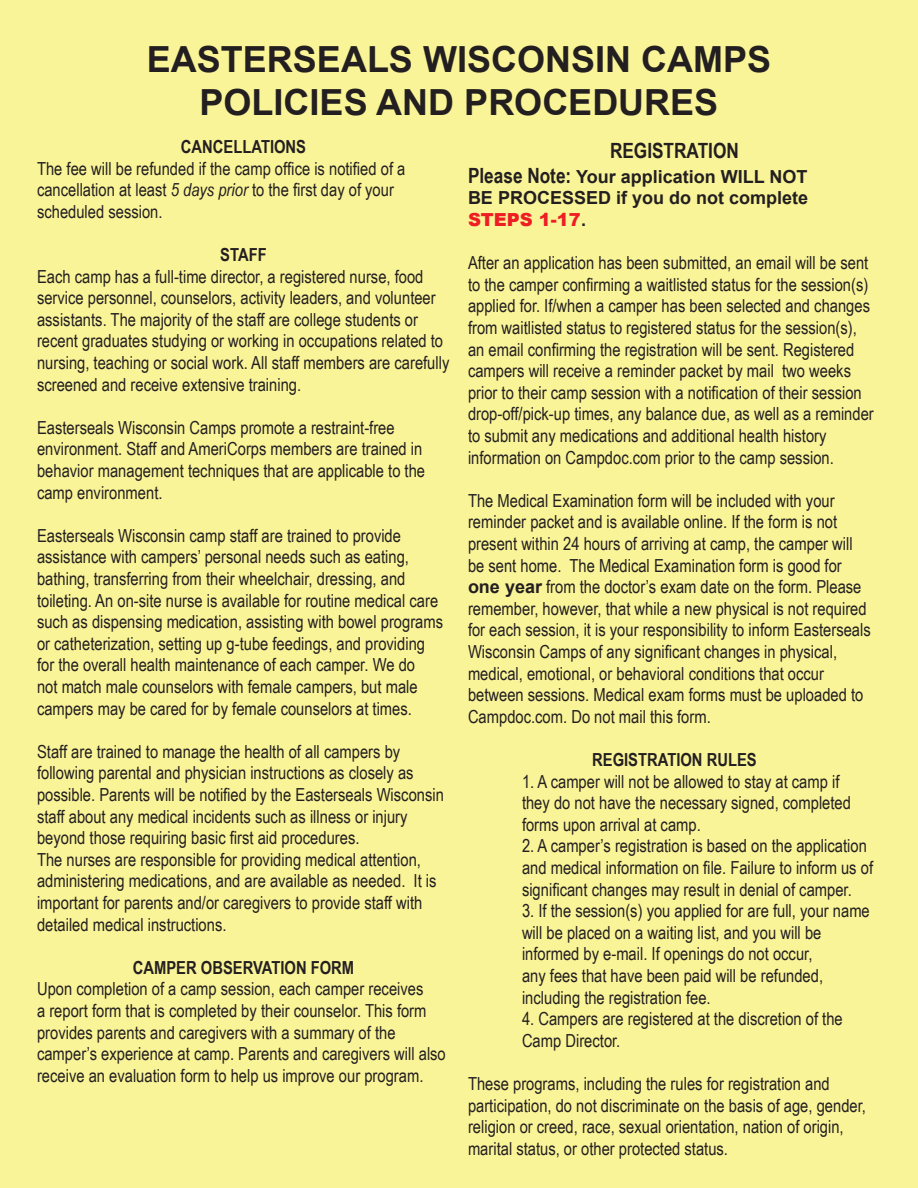
<style>
.page{position:relative;width:918px;height:1188px;background:#faf498}
.page>*{position:absolute;margin:0;border:0;box-sizing:border-box;transform-origin:0 0}
.t1{font:700 36px "Arial";color:#231f20}
.t2{font:700 21px "Arial Narrow";color:#231f20}
.t3{font:18px/21.6px "Arial Narrow";color:#231f20}
.t4{font:700 18px "Arial";color:#231f20}
.t5{font:700 18px "Arial Narrow";color:#231f20}
.t6{font:900 18px "Arial";color:#ee1d23}
.s1{font-style:italic}
.s2{font-family:"Arial Narrow";font-size:21px}
.s3{font-weight:700;color:#231f20}
.s4{font-family:"Arial";font-weight:700}
</style>
<div class="page">
<p class="t1" style="left:147px;top:35px;width:626px">EASTERSEALS WISCONSIN CAMPS</p>
<p class="t1" style="left:200px;top:78px;width:520px">POLICIES AND PROCEDURES</p>
<p class="t5" style="left:181px;top:133px;width:127px">CANCELLATIONS</p>
<p class="t3" style="left:37px;top:157px;width:370px">The fee will be refunded if the camp office is notified of a cancellation at least <span class="s1">5 days prior</span> to the first day of your scheduled session.</p>
<p class="t5" style="left:220px;top:241px;width:48px">STAFF</p>
<p class="t3" style="left:37px;top:265px;width:414px">Each camp has a full-time director, a registered nurse, food service personnel, counselors, activity leaders, and volunteer assistants. The majority of the staff are college students or recent graduates studying or working in occupations related to nursing, teaching or social work. All staff members are carefully screened and receive extensive training.</p>
<p class="t3" style="left:37px;top:416px;width:390px">Easterseals Wisconsin Camps promote a restraint-free environment. Staff and AmeriCorps members are trained in behavior management techniques that are applicable to the camp environment.</p>
<p class="t3" style="left:37px;top:524px;width:408px">Easterseals Wisconsin camp staff are trained to provide assistance with campers’ personal needs such as eating, bathing, transferring from their wheelchair, dressing, and toileting. An on-site nurse is available for routine medical care such as dispensing medication, assisting with bowel programs or catheterization, setting up g-tube feedings, and providing for the overall health maintenance of each camper. We do<br>not match male counselors with female campers, but male campers may be cared for by female counselors at times.</p>
<p class="t3" style="left:37px;top:740px;width:408px">Staff are trained to manage the health of all campers by following parental and physician instructions as closely as possible. Parents will be notified by the Easterseals Wisconsin staff about any medical incidents such as illness or injury</p>
<p class="t3" style="left:37px;top:826px;width:324px">beyond those requiring basic first aid procedures.</p>
<p class="t3" style="left:37px;top:848px;width:401px">The nurses are responsible for providing medical attention, administering medications, and are available as needed. It is important for parents and/or caregivers to provide staff with detailed medical instructions.</p>
<p class="t5" style="left:133px;top:954px;width:223px">CAMPER OBSERVATION FORM</p>
<p class="t3" style="left:37px;top:978px;width:410px">Upon completion of a camp session, each camper receives<br>a report form that is completed by their counselor. This form provides parents and caregivers with a summary of the camper’s experience at camp. Parents and caregivers will also receive an evaluation form to help us improve our program.</p>
<p class="t2" style="left:610px;top:134px;width:130px">REGISTRATION</p>
<p class="t4" style="left:468px;top:165px;width:341px"><span class="s2">Please Note:</span> Your application WILL NOT</p>
<p class="t4" style="left:468px;top:186px;width:342px">BE PROCESSED if you do not complete</p>
<p class="t6" style="left:468px;top:207px;width:120px">STEPS 1-17<span class="s3">.</span></p>
<p class="t3" style="left:468px;top:251px;width:407px">After an application has been submitted, an email will be sent to the camper confirming a waitlisted status for the session(s) applied for. If/when a camper has been selected and changes from waitlisted status to registered status for the session(s), an email confirming the registration will be sent. Registered campers will receive a reminder packet by mail two weeks prior to their camp session with a notification of their session drop-off/pick-up times, any balance due, as well as a reminder to submit any medications and additional health history information on Campdoc.com prior to the camp session.</p>
<p class="t3" style="left:468px;top:489px;width:404px">The Medical Examination form will be included with your reminder packet and is available online. If the form is not present within 24 hours of arriving at camp, the camper will be sent home. The Medical Examination form is good for <span class="s4">one year</span> from the doctor’s exam date on the form. Please remember, however, that while a new physical is not required for each session, it is your responsibility to inform Easterseals Wisconsin Camps of any significant changes in physical, medical, emotional, or behavioral conditions that occur between sessions. Medical exam forms must be uploaded to Campdoc.com. Do not mail this form.</p>
<p class="t5" style="left:592px;top:746px;width:166px">REGISTRATION RULES</p>
<p class="t3" style="left:522px;top:770px;width:319px">1. A camper will not be allowed to stay at camp if</p>
<p class="t3" style="left:522px;top:791px;width:331px">they do not have the necessary signed, completed</p>
<p class="t3" style="left:522px;top:813px;width:180px">forms upon arrival at camp.</p>
<p class="t3" style="left:522px;top:835px;width:353px">2. A camper’s registration is based on the application and medical information on file. Failure to inform us of significant changes may result in denial of camper.</p>
<p class="t3" style="left:522px;top:899px;width:349px">3. If the session(s) you applied for are full, your name will be placed on a waiting list, and you will be informed by e-mail. If openings do not occur,<br>any fees that have been paid will be refunded, including the registration fee.</p>
<p class="t3" style="left:522px;top:1007px;width:322px">4. Campers are registered at the discretion of the</p>
<p class="t3" style="left:522px;top:1029px;width:100px">Camp Director.</p>
<p class="t3" style="left:468px;top:1072px;width:400px">These programs, including the rules for registration and participation, do not discriminate on the basis of age, gender, religion or creed, race, sexual orientation, nation of origin, marital status, or other protected status.</p>
</div>
